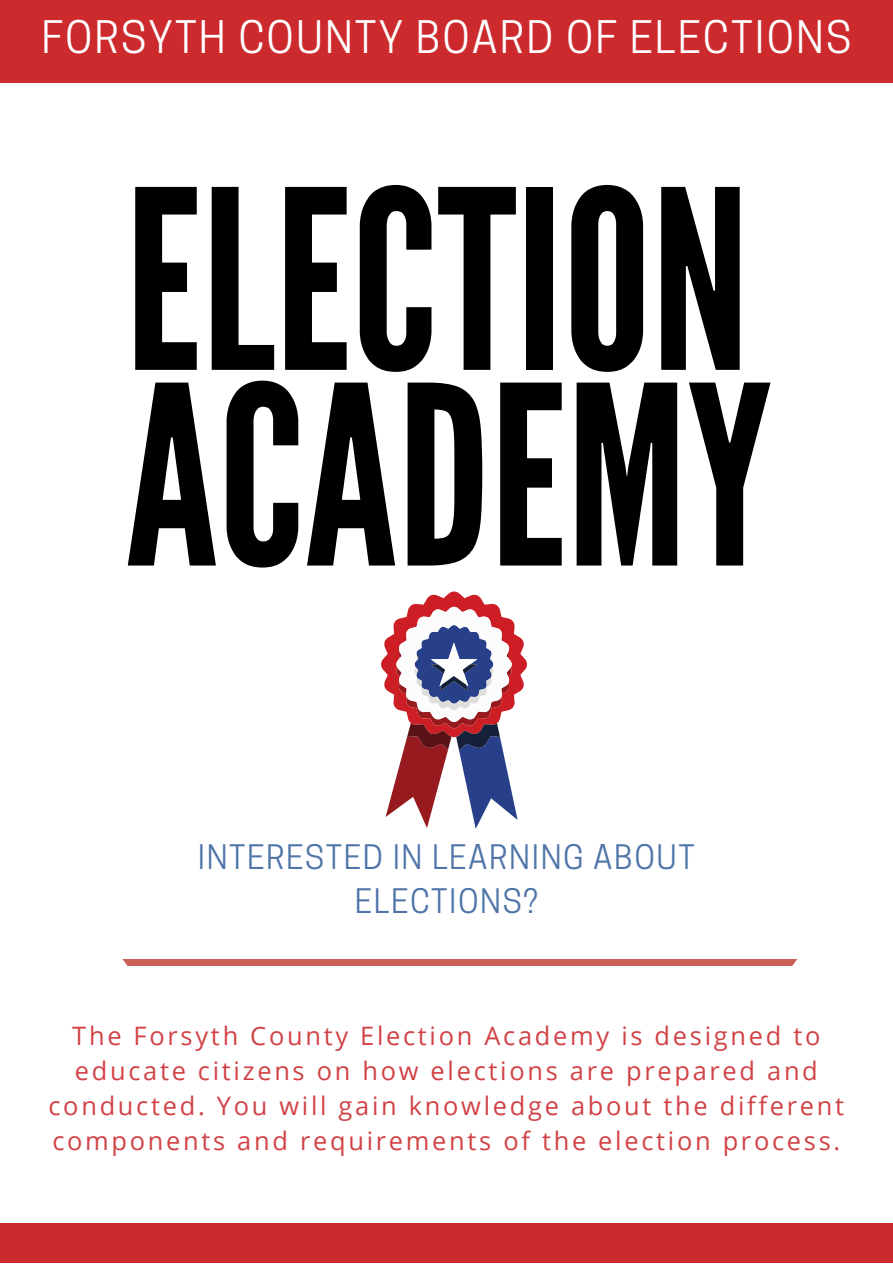
<style>
.page{position:relative;width:893px;height:1264px;background:#fff}
.page>*{position:absolute;margin:0;border:0;box-sizing:border-box;transform-origin:0 0}
.t1{font:248.85px/195.6px "League Gothic";color:#000}
.t2{font:42.15px "Cooper Hewitt";letter-spacing:.05em;color:#fff}
.t3{font:31.65px/43.8px "Cooper Hewitt";letter-spacing:.05em;color:#4f74a8;text-align:center}
.t4{font:25.35px/34.8px "Open Sans";letter-spacing:.105em;color:#d14246;text-align:center}
</style>
<div class="page">
<div style="left:122px;top:959px;width:675px;height:6px;background:#cb6058"></div>
<div style="left:0;top:0;width:892px;height:83px;background:#cc2a2d"></div>
<div style="left:0;top:1223px;width:892px;height:39px;background:#cc2a2d"></div>
<svg style="left:381px;top:591px;width:146px;height:237px"></svg>
<h2 class="t2" style="left:41px;top:22px;width:811px">FORSYTH COUNTY BOARD OF ELECTIONS</h2>
<h1 class="t1" style="left:125px;top:189px;width:648px">ELECTION<br>ACADEMY</h1>
<p class="t3" style="left:198px;top:839px;width:498px">INTERESTED IN LEARNING ABOUT<br>ELECTIONS?</p>
<p class="t4" style="left:48px;top:1017px;width:797px">The Forsyth County Election Academy is designed to educate citizens on how elections are prepared and conducted. You will gain knowledge about the different components and requirements of the election process.</p>
</div>
